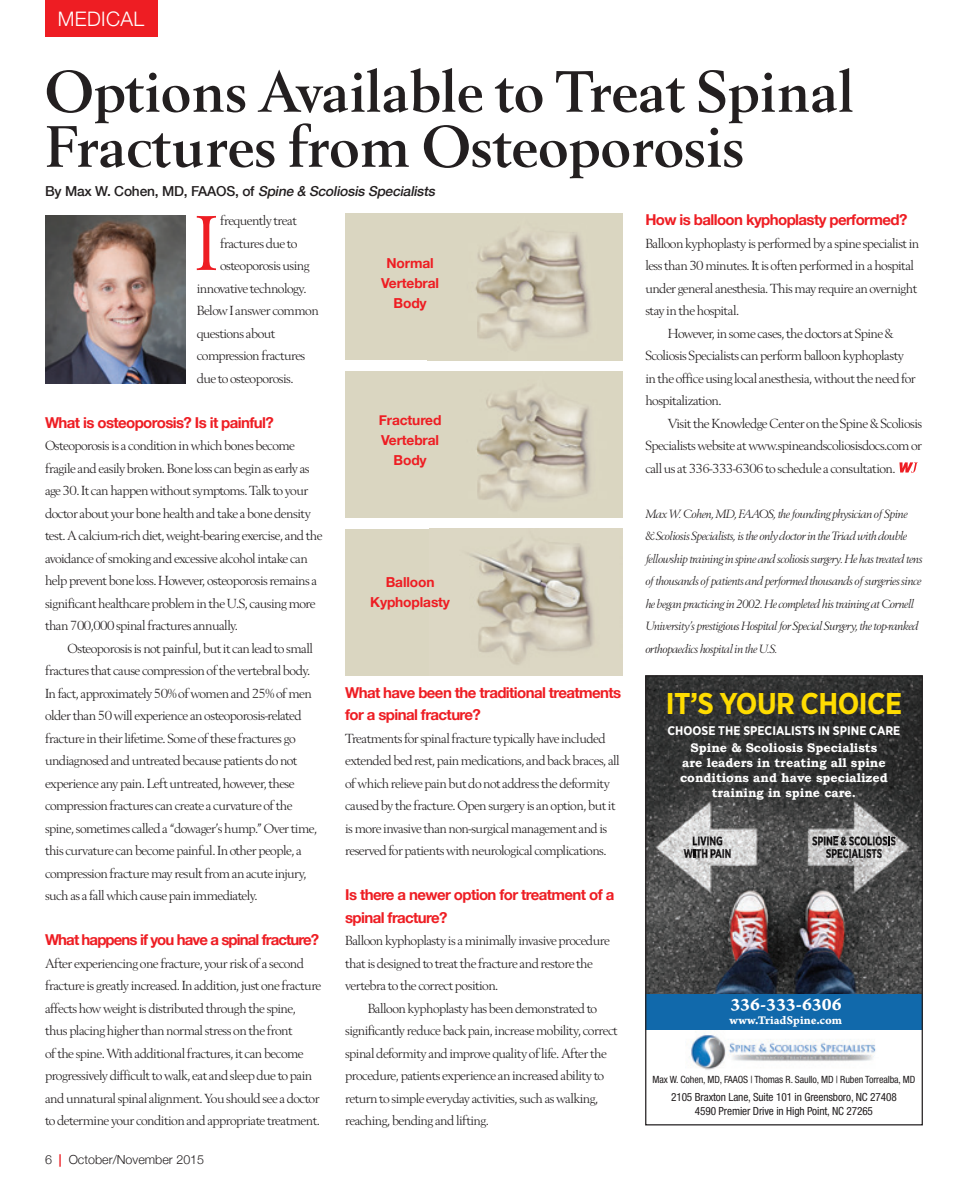
<style>
.page{position:relative;width:968px;height:1193px;background:#fff}
.page>*{position:absolute;margin:0;border:0;box-sizing:border-box;transform-origin:0 0}
.t1{font:81.25px "Berling TOT";color:#ee1d23}
.t2{font:700 61.25px/55px "Berling TOT";color:#231f20}
.t3{font:700 30px "Gotham Narrow";letter-spacing:-.02em;color:#ffdc01}
.t4{font:300 20px "Helvetica Neue";letter-spacing:.02em;color:#fff}
.t5{font:18.75px "Arno Pro Bold Caption";color:#fff}
.t6{font:700 15px/22.5px "Helvetica Neue";letter-spacing:-.04em;color:#ee1d23}
.t7{font:700 15px "Helvetica Neue";letter-spacing:-.06em;color:#ee1d23}
.t8{font:13.75px/22.5px "Berling TOT";letter-spacing:-.04em;color:#231f20}
.t9{font:700 13.75px/20px "Helvetica Neue";letter-spacing:-.01em;color:#ee1d23;text-align:center}
.t10{font:italic 500 13.75px "Helvetica Neue";color:#231f20}
.t11{font:italic 12.5px/22.5px "Berling TOT";letter-spacing:-.04em;color:#231f20}
.t12{font:700 12.5px/15px "Bookman Old Style";color:#fff;text-align:center}
.t13{font:700 12.5px "Gotham Narrow";color:#fff}
.t14{font:300 12.5px "Helvetica Neue";color:#231f20}
.t15{font:12.5px "Arno Pro Bold Caption";color:#fff}
.t16{font:condensed 11.25px/13.8px "Helvetica Neue";letter-spacing:-.01em;color:#231f20;text-align:center}
.t17{font:condensed 10px "Helvetica Neue";letter-spacing:-.01em;color:#231f20}
.s1{font-style:normal}
.s2{font-weight:700;color:#ee1d23}
</style>
<div class="page">
<div style="left:45px;top:0;width:113px;height:36px;background:#ee1d23"></div>
<svg style="left:899px;top:462px;width:18px;height:11px"></svg>
<img style="left:45px;top:216px;width:140px;height:168px">
<img style="left:647px;top:677px;width:273px;height:317px">
<img style="left:689px;top:1033px;width:187px;height:37px">
<div style="left:645px;top:994px;width:277px;height:35px;background:#1169ab"></div>
<svg style="left:812px;top:836px;width:83px;height:22px;background:#898888"></svg>
<svg style="left:683px;top:836px;width:48px;height:22px"></svg>
<div style="left:645px;top:675px;width:277px;height:450px;border:1px solid #231f20"></div>
<div style="left:345px;top:214px;width:277px;height:146px;background:#dad6c1"></div>
<img style="left:475px;top:230px;width:114px;height:121px">
<div style="left:345px;top:371px;width:277px;height:147px;background:#dad6c1"></div>
<img style="left:477px;top:387px;width:113px;height:124px">
<div style="left:345px;top:529px;width:277px;height:146px;background:#dad6c1"></div>
<img style="left:470px;top:540px;width:124px;height:124px">
<h3 class="t4" style="left:58px;top:3px;width:88px">MEDICAL</h3>
<h2 class="t2" style="left:45px;top:66px;width:810px">Options Available to Treat Spinal<br>Fractures from Osteoporosis</h2>
<p class="t10" style="left:45px;top:180px;width:395px"><span class="s1">B y M ax W. C o h e n , M D , FAAO S , o f</span> Spine &amp; ScoliosisSpecialists</p>
<h1 class="t1" style="left:194px;top:200px;width:26px">I</h1>
<p class="t8" style="left:220px;top:210px;width:78px">frequently treat</p>
<p class="t8" style="left:220px;top:232px;width:79px">fractures due to</p>
<p class="t8" style="left:220px;top:255px;width:91px">osteoporosis using</p>
<p class="t8" style="left:197px;top:277px;width:111px">innovative technology.</p>
<p class="t8" style="left:197px;top:300px;width:124px">Below I answer common</p>
<p class="t8" style="left:197px;top:322px;width:80px">questions about</p>
<p class="t8" style="left:197px;top:345px;width:110px">compression fractures</p>
<p class="t8" style="left:197px;top:367px;width:98px">due to osteoporosis.</p>
<p class="t6" style="left:45px;top:411px;width:230px">What is osteoporosis? Is it painful?</p>
<p class="t8" style="left:45px;top:435px;width:279px">Osteoporosis is a condition in which bones become fragile and easily broken. Bone loss can begin as early as age 30. It can happen without symptoms. Talk to your doctor about your bone health and take a bone density test. A calcium-rich diet, weight-bearing exercise, and the avoidance of smoking and excessive alcohol intake can help prevent bone loss. However, osteoporosis remains a significant healthcare problem in the U.S, causing more than 700,000 spinal fractures annually.</p>
<p class="t8" style="left:45px;top:637px;width:274px;text-indent:23px">Osteoporosis is not painful, but it can lead to small fractures that cause compression of the vertebral body.<br>In fact, approximately 50% of women and 25% of men older than 50 will experience an osteoporosis-related fracture in their lifetime. Some of these fractures go undiagnosed and untreated because patients do not experience any pain. Left untreated, however, these compression fractures can create a curvature of the spine, sometimes called a “dowager’s hump.” Over time, this curvature can become painful. In other people, a compression fracture may result from an acute injury, such as a fall which cause pain immediately.</p>
<p class="t7" style="left:45px;top:928px;width:276px">What happens if you have a spinal fracture?</p>
<p class="t8" style="left:45px;top:952px;width:278px">After experiencing one fracture, your risk of a second fracture is greatly increased. In addition, just one fracture affects how weight is distributed through the spine, thus placing higher than normal stress on the front<br>of the spine. With additional fractures, it can become progressively difficult to walk, eat and sleep due to pain and unnatural spinal alignment. You should see a doctor to determine your condition and appropriate treatment.</p>
<p class="t14" style="left:45px;top:1149px;width:161px">6 <span class="s2">|</span> October/November 2015</p>
<p class="t9" style="left:381px;top:253px;width:59px">Normal<br>Vertebral<br>Body</p>
<p class="t9" style="left:379px;top:411px;width:64px">Fractured<br>Vertebral<br>Body</p>
<p class="t9" style="left:370px;top:573px;width:81px">Balloon<br>Kyphoplasty</p>
<p class="t6" style="left:345px;top:681px;width:278px">What have been the traditional treatments for a spinal fracture?</p>
<p class="t8" style="left:345px;top:727px;width:276px">Treatments for spinal fracture typically have included extended bed rest, pain medications, and back braces, all of which relieve pain but do not address the deformity caused by the fracture. Open surgery is an option, but it is more invasive than non-surgical management and is reserved for patients with neurological complications.</p>
<p class="t6" style="left:345px;top:884px;width:270px">Is there a newer option for treatment of a spinal fracture?</p>
<p class="t8" style="left:345px;top:930px;width:266px">Balloon kyphoplasty is a minimally invasive procedure that is designed to treat the fracture and restore the vertebra to the correct position.</p>
<p class="t8" style="left:345px;top:997px;width:274px;text-indent:23px">Balloon kyphoplasty has been demonstrated to significantly reduce back pain, increase mobility, correct spinal deformity and improve quality of life. After the procedure, patients experience an increased ability to return to simple everyday activities, such as walking, reaching, bending and lifting.</p>
<p class="t6" style="left:645px;top:209px;width:263px">How is balloon kyphoplasty performed?</p>
<p class="t8" style="left:645px;top:232px;width:275px">Balloon kyphoplasty is performed by a spine specialist in</p>
<p class="t8" style="left:645px;top:255px;width:270px">less than 30 minutes. It is often performed in a hospital</p>
<p class="t8" style="left:645px;top:277px;width:273px">under general anesthesia. This may require an overnight</p>
<p class="t8" style="left:645px;top:300px;width:95px">stay in the hospital.</p>
<p class="t8" style="left:668px;top:322px;width:227px">However, in some cases, the doctors at Spine &amp;</p>
<p class="t8" style="left:645px;top:345px;width:260px">Scoliosis Specialists can perform balloon kyphoplasty</p>
<p class="t8" style="left:645px;top:367px;width:272px">in the office using local anesthesia, without the need for</p>
<p class="t8" style="left:645px;top:390px;width:78px">hospitalization.</p>
<p class="t8" style="left:667px;top:412px;width:256px">Visit the Knowledge Center on the Spine &amp; Scoliosis</p>
<p class="t8" style="left:645px;top:435px;width:278px">Specialists website at www.spineandscoliosisdocs.com or</p>
<p class="t8" style="left:645px;top:457px;width:252px">call us at 336-333-6306 to schedule a consultation.</p>
<p class="t11" style="left:645px;top:503px;width:279px">Max W. Cohen, MD, FAAOS, the founding physician of Spine<br>&amp; Scoliosis Specialists, is the only doctor in the Triad with double fellowship training in spine and scoliosis surgery. He has treated tens of thousands of patients and performed thousands of surgeries since he began practicing in 2002. He completed his training at Cornell University’s prestigious Hospital for Special Surgery, the top-ranked orthopaedics hospital in the U.S.</p>
<h3 class="t3" style="left:665px;top:683px;width:238px">IT’S YOUR CHOICE</h3>
<p class="t12" style="left:680px;top:740px;width:209px">Spine &amp; Scoliosis Specialists are leaders in treating all spine conditions and have specialized training in spine care.</p>
<p class="t13" style="left:667px;top:722px;width:234px">CHOOSE THE SPECIALISTS IN SPINE CARE</p>
<h3 class="t5" style="left:730px;top:993px;width:113px">336-333-6306</h3>
<p class="t15" style="left:729px;top:1012px;width:114px">www.TriadSpine.com</p>
<p class="t17" style="left:652px;top:1073px;width:264px">Max W. Cohen, MD, FAAOS | Thomas R. Saullo, MD | Ruben Torrealba, MD</p>
<p class="t16" style="left:671px;top:1090px;width:227px">2105 Braxton Lane, Suite 101 in Greensboro, NC 27408<br>4590 Premier Drive in High Point, NC 27265</p>
</div>
